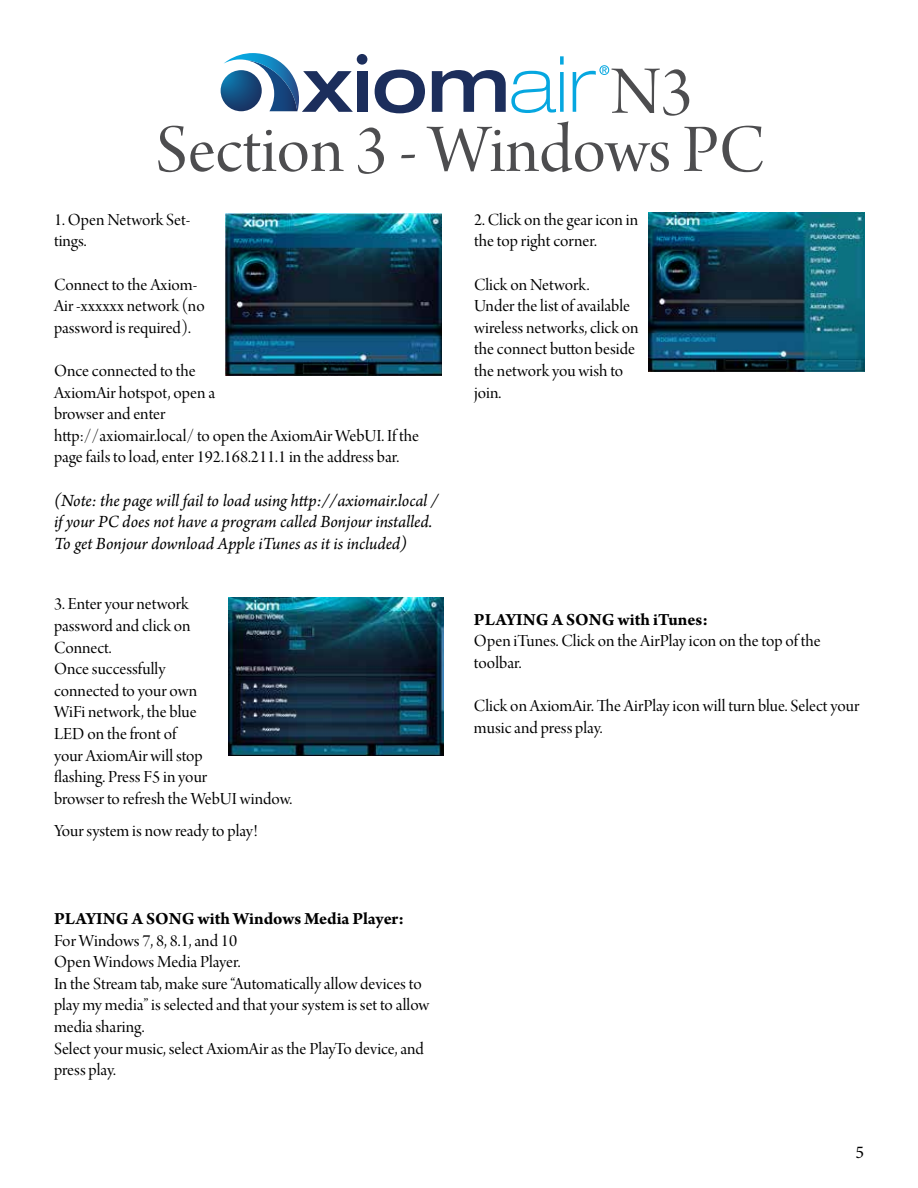
<style>
.page{position:relative;width:918px;height:1188px;background:#fff}
.page>*{position:absolute;margin:0;border:0;box-sizing:border-box;transform-origin:0 0}
.t1{font:72px/58.2px "Arno Pro Regular 36 pt";color:#4d4d4f}
.t2{font:18px/21.6px "Arno Pro Regular 36 pt";color:#000}
.t3{font:italic 18px/21.6px "Arno Pro";letter-spacing:-.005em;color:#000}
.t4{font:700 18px "Arno Pro";color:#000}
.t5{font:18px "Minion Pro";color:#000}
</style>
<div class="page">
<svg style="left:221px;top:70px;width:41px;height:41px"></svg>
<div style="left:357px;top:71px;width:10px;height:41px;background:#1c2e5c"></div>
<svg style="left:224px;top:53px;width:129px;height:59px"></svg>
<svg style="left:375px;top:70px;width:50px;height:43px"></svg>
<div style="left:357px;top:54px;width:10px;height:11px;background:#1c2e5c;border-radius:50%"></div>
<svg style="left:432px;top:56px;width:132px;height:57px"></svg>
<svg style="left:573px;top:65px;width:36px;height:47px"></svg>
<img style="left:226px;top:214px;width:216px;height:162px">
<img style="left:648px;top:212px;width:216px;height:159px">
<img style="left:228px;top:597px;width:216px;height:158px">
<h1 class="t1" style="left:156px;top:67px;width:611px;text-indent:455px">N3<br>Section 3 - Windows PC</h1>
<p class="t2" style="left:474px;top:210px;width:166px">2. Click on the gear icon in the top right corner.</p>
<p class="t2" style="left:474px;top:275px;width:166px">Click on Network.<br>Under the list of available wireless networks, click on the connect button beside the network you wish to join.</p>
<p class="t2" style="left:54px;top:210px;width:138px">1. Open Network Set&shy;tings.</p>
<p class="t2" style="left:54px;top:275px;width:152px">Connect to the Axiom-<br>Air -xxxxxx network (no password is required).</p>
<p class="t2" style="left:54px;top:361px;width:367px">Once connected to the<br>AxiomAir hotspot, open a<br>browser and enter<br>http://axiomair.local/ to open the AxiomAir WebUI. If the page fails to load, enter 192.168.211.1 in the address bar.</p>
<p class="t3" style="left:54px;top:490px;width:386px">(Note: the page will fail to load using http://axiomair.local / if your PC does not have a program called Bonjour installed.<br>To get Bonjour download Apple iTunes as it is included)</p>
<p class="t2" style="left:54px;top:594px;width:240px">3. Enter your network<br>password and click on<br>Connect.<br>Once successfully<br>connected to your own<br>WiFi network, the blue<br>LED on the front of<br>your AxiomAir will stop<br>flashing. Press F5 in your<br>browser to refresh the WebUI window.</p>
<p class="t2" style="left:54px;top:821px;width:205px">Your system is now ready to play!</p>
<p class="t4" style="left:54px;top:908px;width:351px">PLAYING A SONG with Windows Media Player:</p>
<p class="t2" style="left:54px;top:931px;width:377px">For Windows 7, 8, 8.1, and 10<br>Open Windows Media Player.<br>In the Stream tab, make sure “Automatically allow devices to play my media” is selected and that your system is set to allow media sharing.<br>Select your music, select AxiomAir as the PlayTo device, and press play.</p>
<p class="t4" style="left:474px;top:609px;width:235px">PLAYING A SONG with iTunes:</p>
<p class="t2" style="left:474px;top:631px;width:348px">Open iTunes. Click on the AirPlay icon on the top of the toolbar.</p>
<p class="t2" style="left:474px;top:696px;width:387px">Click on AxiomAir. The AirPlay icon will turn blue. Select your music and press play.</p>
<p class="t5" style="left:855px;top:1140px;width:10px">5</p>
</div>
